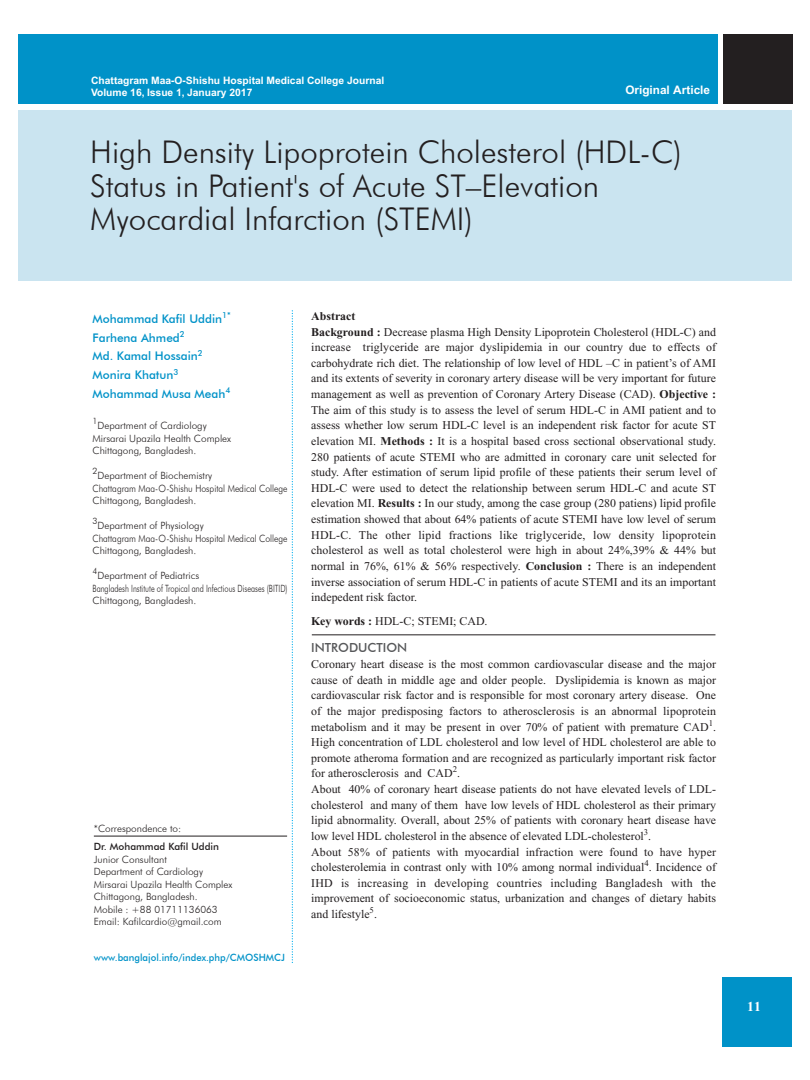
<style>
.page{position:relative;width:810px;height:1080px;background:#fff}
.page>*{position:absolute;margin:0;border:0;box-sizing:border-box;transform-origin:0 0}
.t1{font:300 31.25px/33.8px "Futura BT";color:#231f20}
.t2{font:700 13.75px "Times New Roman";color:#fff}
.t3{font:500 12.5px "Futura BT";color:#57585a}
.t4{font:11.88px/15.6px "Times New Roman";color:#231f20}
.t5{font:500 11.88px/18.8px "Futura BT";color:#0092c8}
.t6{font:700 11.75px "Helvetica";color:#fff}
.t7{font:700 10.25px/12.1px "Helvetica";color:#fff}
.t8{font:300 10px/12.5px "Futura BT";color:#231f20}
.t9{font:500 10px "Futura BT";color:#0092c8;scale:.96 1}
.t10{font:500 10px "Futura BT";color:#231f20}
.t11{font:300 8.75px "Futura BT";color:#231f20}
.s1{font-weight:700}
</style>
<div class="page">
<div style="left:18px;top:34px;width:699px;height:69px;background:#0092c8"></div>
<div style="left:18px;top:110px;width:774px;height:171px;background:#cae4f0"></div>
<div style="left:723px;top:34px;width:69px;height:69px;background:#231f20"></div>
<div style="left:723px;top:977px;width:69px;height:70px;background:#0092c8"></div>
<svg style="left:292px;top:311px;width:1px;height:652px"></svg>
<hr style="left:94px;top:836px;width:193px;height:1px;background:#231f20">
<hr style="left:312px;top:635px;width:403px;height:1px;background:#231f20">
<p class="t7" style="left:91px;top:74px;width:295px">Chattagram Maa-O-Shishu Hospital Medical College Journal<br>Volume 16, Issue 1, January 2017</p>
<p class="t6" style="left:625px;top:83px;width:86px">Original Article</p>
<h1 class="t1" style="left:90px;top:135px;width:593px">High Density Lipoprotein Cholesterol (HDL-C)<br>Status in Patient's of Acute ST–Elevation<br>Myocardial Infarction (STEMI)</h1>
<p class="t5" style="left:93px;top:309px;width:140px">Mohammad Kafil Uddin<sup>1*<br></sup>Farhena Ahmed<sup>2<br></sup>Md. Kamal Hossain<sup>2<br></sup>Monira Khatun<sup>3<br></sup>Mohammad Musa Meah<sup>4</sup></p>
<p class="t11" style="left:93px;top:416px;width:7px">1</p>
<p class="t8" style="left:93px;top:419px;width:140px;text-indent:5px">Department of Cardiology<br>Mirsarai Upazila Health Complex<br>Chittagong, Bangladesh.</p>
<p class="t11" style="left:93px;top:466px;width:7px">2</p>
<p class="t8" style="left:93px;top:469px;width:197px;text-indent:5px">Department of Biochemistry<br>Chattagram Maa-O-Shishu Hospital Medical College<br>Chittagong, Bangladesh.</p>
<p class="t11" style="left:93px;top:516px;width:7px">3</p>
<p class="t8" style="left:93px;top:519px;width:197px;text-indent:5px">Department of Physiology<br>Chattagram Maa-O-Shishu Hospital Medical College<br>Chittagong, Bangladesh.</p>
<p class="t11" style="left:93px;top:566px;width:7px">4</p>
<p class="t8" style="left:93px;top:569px;width:197px;text-indent:5px">Department of Pediatrics<br>Bangladesh Institute of Tropical and Infectious Diseases (BITID)<br>Chittagong, Bangladesh.</p>
<p class="t8" style="left:94px;top:822px;width:89px">*Correspondence to:</p>
<p class="t10" style="left:94px;top:841px;width:127px">Dr. Mohammad Kafil Uddin</p>
<p class="t8" style="left:94px;top:853px;width:140px">Junior Consultant<br>Department of Cardiology<br>Mirsarai Upazila Health Complex<br>Chittagong, Bangladesh.<br>Mobile : +88 01711136063<br>Email: Kafilcardio@gmail.com</p>
<p class="t9" style="left:94px;top:951px;width:200px">www.banglajol.info/index.php/CMOSHMCJ</p>
<p class="t4" style="left:311px;top:308px;width:406px"><span class="s1">Abstract<br>Background :</span> Decrease plasma High Density Lipoprotein Cholesterol (HDL-C) and increase triglyceride are major dyslipidemia in our country due to effects of carbohydrate rich diet. The relationship of low level of HDL –C in patient’s of AMI and its extents of severity in coronary artery disease will be very important for future management as well as prevention of Coronary Artery Disease (CAD). <span class="s1">Objective :<br></span>The aim of this study is to assess the level of serum HDL-C in AMI patient and to assess whether low serum HDL-C level is an independent risk factor for acute ST elevation MI. <span class="s1">Methods :</span> It is a hospital based cross sectional observational study.<br>280 patients of acute STEMI who are admitted in coronary care unit selected for study. After estimation of serum lipid profile of these patients their serum level of HDL-C were used to detect the relationship between serum HDL-C and acute ST elevation MI. <span class="s1">Results :</span> In our study, among the case group (280 patiens) lipid profile estimation showed that about 64% patients of acute STEMI have low level of serum HDL-C. The other lipid fractions like triglyceride, low density lipoprotein cholesterol as well as total cholesterol were high in about 24%,39% &amp; 44% but normal in 76%, 61% &amp; 56% respectively. <span class="s1">Conclusion :</span> There is an independent inverse association of serum HDL-C in patients of acute STEMI and its an important indepedent risk factor.</p>
<p class="t4" style="left:311px;top:613px;width:178px"><span class="s1">Key words :</span> HDL-C; STEMI; CAD.</p>
<p class="t3" style="left:311px;top:640px;width:98px">INTRODUCTION</p>
<p class="t4" style="left:311px;top:656px;width:406px">Coronary heart disease is the most common cardiovascular disease and the major cause of death in middle age and older people. Dyslipidemia is known as major cardiovascular risk factor and is responsible for most coronary artery disease. One of the major predisposing factors to atherosclerosis is an abnormal lipoprotein metabolism and it may be present in over 70% of patient with premature CAD<sup>1</sup>.<br>High concentration of LDL cholesterol and low level of HDL cholesterol are able to promote atheroma formation and are recognized as particularly important risk factor for atherosclerosis and CAD<sup>2</sup>.<br>About 40% of coronary heart disease patients do not have elevated levels of LDL&shy;cholesterol and many of them have low levels of HDL cholesterol as their primary lipid abnormality. Overall, about 25% of patients with coronary heart disease have low level HDL cholesterol in the absence of elevated LDL-cholesterol<sup>3</sup>.<br>About 58% of patients with myocardial infraction were found to have hyper cholesterolemia in contrast only with 10% among normal individual<sup>4</sup>. Incidence of IHD is increasing in developing countries including Bangladesh with the improvement of socioeconomic status, urbanization and changes of dietary habits and lifestyle<sup>5</sup>.</p>
<p class="t2" style="left:747px;top:999px;width:15px">11</p>
</div>
